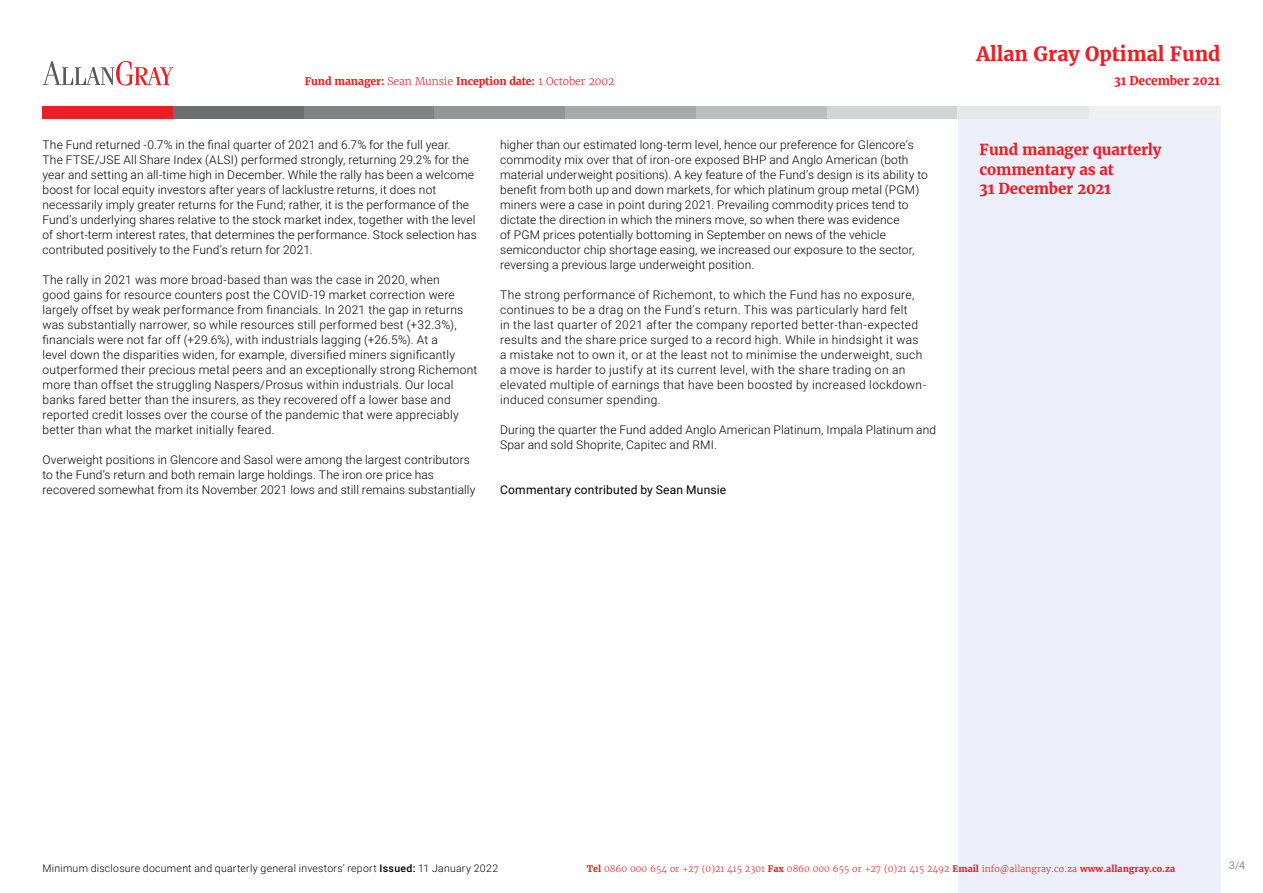
<style>
.page{position:relative;width:1263px;height:893px;background:#fff}
.page>*{position:absolute;margin:0;border:0;box-sizing:border-box;transform-origin:0 0}
.t1{font:700 19.5px "Merriweather";color:#ed1d24}
.t2{font:700 15px/19.5px "Merriweather";letter-spacing:-.01em;color:#ed1d24}
.t3{font:300 12px/15px "Roboto";letter-spacing:.015em;color:#000}
.t4{font:12px "Roboto";letter-spacing:.02em;color:#000}
.t5{font:700 12px "Merriweather";letter-spacing:-.01em;color:#ed1d24}
.t6{font:300 10.5px "Roboto";letter-spacing:.025em;color:#000}
.t7{font:700 10.5px "Merriweather";letter-spacing:-.01em;color:#ed1d24}
.t8{font:300 10.5px "Roboto";color:#58595b}
.t9{font:300 9px "Merriweather";color:#ed1d24}
.s1{font-weight:300}
.s2{font-weight:500}
.s3{font-weight:700}
</style>
<div class="page">
<div style="left:958px;top:119px;width:262px;height:774px;background:#eceff9"></div>
<div style="left:43px;top:106px;width:131px;height:13px;background:#ed1d24"></div>
<div style="left:1089px;top:106px;width:131px;height:13px;background:#f1f1f2"></div>
<div style="left:173px;top:106px;width:132px;height:13px;background:#6d6e71"></div>
<div style="left:304px;top:106px;width:131px;height:13px;background:#808285"></div>
<div style="left:435px;top:106px;width:131px;height:13px;background:#939598"></div>
<div style="left:565px;top:106px;width:132px;height:13px;background:#a7a9ac"></div>
<div style="left:696px;top:106px;width:132px;height:13px;background:#bcbec0"></div>
<div style="left:827px;top:106px;width:131px;height:13px;background:#d1d3d4"></div>
<div style="left:958px;top:106px;width:131px;height:13px;background:#e6e7e8"></div>
<svg style="left:43px;top:61px;width:130px;height:25px"></svg>
<p class="t7" style="left:305px;top:74px;width:311px">Fund manager: <span class="s1">Sean Munsie</span> Inception date: <span class="s1">1 October 2002</span></p>
<p class="t3" style="left:43px;top:137px;width:436px">The Fund returned -0.7% in the final quarter of 2021 and 6.7% for the full year.<br>The FTSE/JSE All Share Index (ALSI) performed strongly, returning 29.2% for the year and setting an all-time high in December. While the rally has been a welcome boost for local equity investors after years of lacklustre returns, it does not necessarily imply greater returns for the Fund; rather, it is the performance of the Fund’s underlying shares relative to the stock market index, together with the level of short-term interest rates, that determines the performance. Stock selection has contributed positively to the Fund’s return for 2021.</p>
<p class="t3" style="left:43px;top:272px;width:436px">The rally in 2021 was more broad-based than was the case in 2020, when<br>good gains for resource counters post the COVID-19 market correction were largely offset by weak performance from financials. In 2021 the gap in returns was substantially narrower, so while resources still performed best (+32.3%), financials were not far off (+29.6%), with industrials lagging (+26.5%). At a<br>level down the disparities widen, for example, diversified miners significantly outperformed their precious metal peers and an exceptionally strong Richemont more than offset the struggling Naspers/Prosus within industrials. Our local banks fared better than the insurers, as they recovered off a lower base and reported credit losses over the course of the pandemic that were appreciably better than what the market initially feared.</p>
<p class="t3" style="left:43px;top:452px;width:434px">Overweight positions in Glencore and Sasol were among the largest contributors to the Fund’s return and both remain large holdings. The iron ore price has recovered somewhat from its November 2021 lows and still remains substantially</p>
<p class="t3" style="left:500px;top:137px;width:429px">higher than our estimated long-term level, hence our preference for Glencore’s commodity mix over that of iron-ore exposed BHP and Anglo American (both material underweight positions). A key feature of the Fund’s design is its ability to benefit from both up and down markets, for which platinum group metal (PGM) miners were a case in point during 2021. Prevailing commodity prices tend to dictate the direction in which the miners move, so when there was evidence<br>of PGM prices potentially bottoming in September on news of the vehicle semiconductor chip shortage easing, we increased our exposure to the sector, reversing a previous large underweight position.</p>
<p class="t3" style="left:500px;top:287px;width:428px">The strong performance of Richemont, to which the Fund has no exposure, continues to be a drag on the Fund’s return. This was particularly hard felt<br>in the last quarter of 2021 after the company reported better-than-expected results and the share price surged to a record high. While in hindsight it was a mistake not to own it, or at the least not to minimise the underweight, such a move is harder to justify at its current level, with the share trading on an elevated multiple of earnings that have been boosted by increased lockdown&shy;induced consumer spending.</p>
<p class="t3" style="left:500px;top:422px;width:438px">During the quarter the Fund added Anglo American Platinum, Impala Platinum and<br>Spar and sold Shoprite, Capitec and RMI.</p>
<p class="t4" style="left:500px;top:482px;width:228px">Commentary contributed by Sean Munsie</p>
<h1 class="t1" style="left:976px;top:41px;width:246px">Allan Gray Optimal Fund</h1>
<p class="t5" style="left:1114px;top:73px;width:107px">31 December 2021</p>
<p class="t2" style="left:980px;top:140px;width:183px">Fund manager quarterly commentary as at<br>31 December 2021</p>
<p class="t6" style="left:43px;top:861px;width:457px">Minimum disclosure document and quarterly general investors’ report <span class="s2">Issued:</span> 11 January 2022</p>
<p class="t8" style="left:1229px;top:857px;width:17px">3/4</p>
<p class="t9" style="left:587px;top:863px;width:590px"><span class="s3">Tel</span> 0860 000 654 or +27 (0)21 415 2301 <span class="s3">Fax</span> 0860 000 655 or +27 (0)21 415 2492 <span class="s3">Email</span> info@allangray.co.za <span class="s3">www.allangray.co.za</span></p>
</div>
